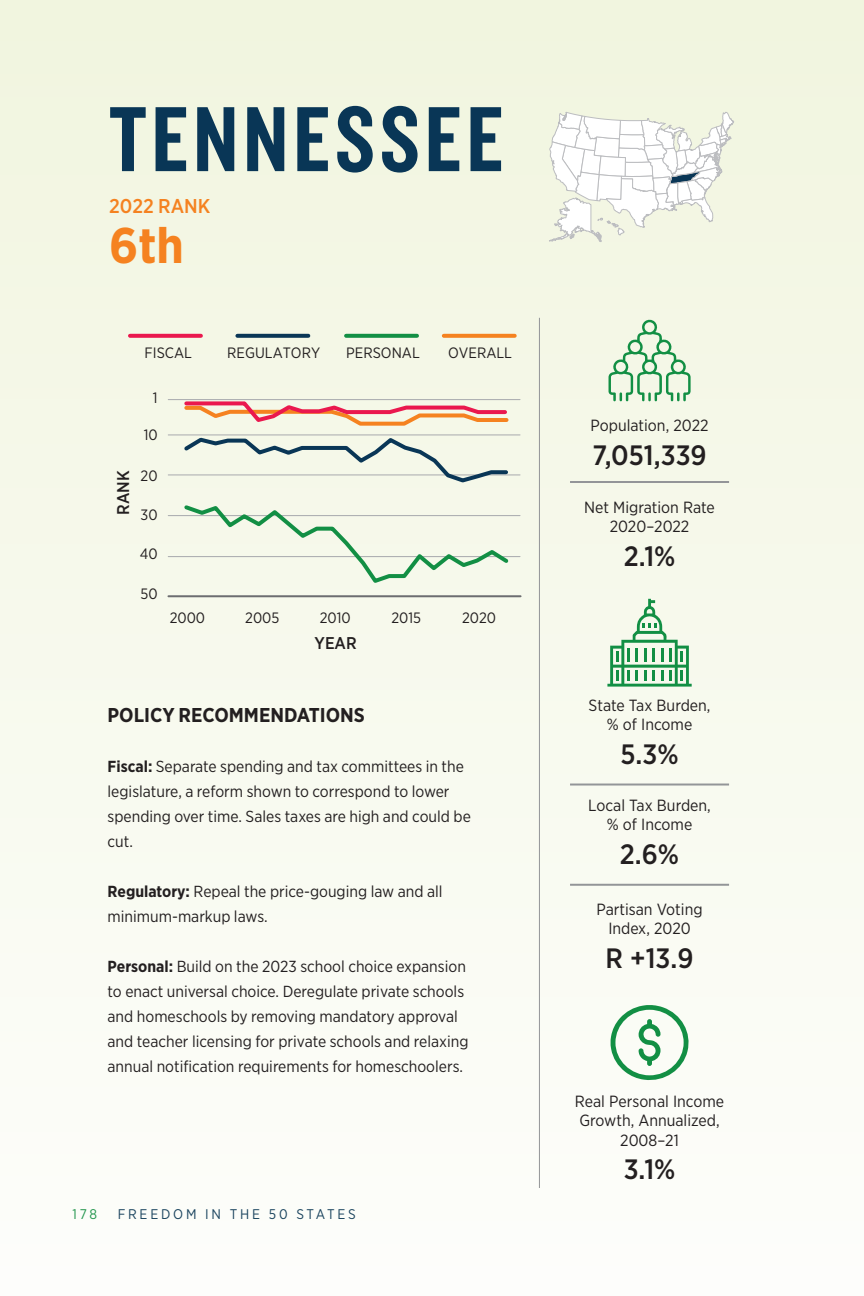
<style>
.page{position:relative;width:864px;height:1296px;background:#fff}
.page>*{position:absolute;margin:0;border:0;box-sizing:border-box;transform-origin:0 0}
.t1{font:96px "Knockout HTF49 Liteweight";letter-spacing:.05em;color:#093656}
.t2{font:700 50px "Gotham Narrow";color:#f58220}
.t3{font:500 28px "Gotham Narrow";color:#231f20}
.t4{font:700 20px "Gotham Narrow";color:#231f20}
.t5{font:500 20px "Gotham Narrow";color:#f58220}
.t6{font:500 17px "Gotham Narrow";color:#231f20}
.t7{font:16.2px/19.4px "Gotham Narrow";color:#231f20;text-align:center}
.t8{font:16px/25px "Gotham Narrow";color:#231f20}
.t9{font:15px "Gotham Narrow";color:#231f20}
.t10{font:14px "Gotham Narrow";letter-spacing:.2em;color:#093656}
.t11{font:14px "Gotham Narrow";color:#128f44}
.s1{font-weight:700}
</style>
<div class="page">
<div style="left:0;top:0;width:864px;height:1296px;background:linear-gradient(to bottom,#f1f5df,#fdfdfb)"></div>
<hr style="left:570px;top:481px;width:159px;height:2px;background:#939598">
<hr style="left:570px;top:784px;width:159px;height:2px;background:#939598">
<hr style="left:570px;top:884px;width:159px;height:2px;background:#939598">
<hr style="left:539px;top:318px;width:1px;height:870px;background:#939598">
<svg style="left:549px;top:112px;width:186px;height:130px"></svg>
<svg style="left:609px;top:319px;width:82px;height:82px;background:#c6e2c5"></svg>
<svg style="left:607px;top:599px;width:85px;height:88px;background:#b7dbbd"></svg>
<svg style="left:611px;top:1005px;width:81px;height:77px"></svg>
<hr style="left:168px;top:399px;width:352px;height:1px;background:#a8a9ad">
<hr style="left:168px;top:435px;width:352px;height:1px;background:#a8a9ad">
<hr style="left:168px;top:475px;width:352px;height:1px;background:#a8a9ad">
<hr style="left:168px;top:515px;width:352px;height:1px;background:#a8a9ad">
<hr style="left:168px;top:556px;width:352px;height:1px;background:#a8a9ad">
<hr style="left:168px;top:595px;width:353px;height:2px;background:#6c6d70">
<svg style="left:182px;top:400px;width:329px;height:28px;background:#f3c8b7"></svg>
<svg style="left:181px;top:435px;width:329px;height:50px;background:#dee5da"></svg>
<svg style="left:181px;top:502px;width:331px;height:84px;background:#e7f0df"></svg>
<svg style="left:130px;top:334px;width:71px;height:4px"></svg>
<svg style="left:237px;top:334px;width:71px;height:4px"></svg>
<svg style="left:444px;top:334px;width:71px;height:4px"></svg>
<svg style="left:346px;top:334px;width:71px;height:4px"></svg>
<h1 class="t1" style="left:109px;top:90px;width:396px">TENNESSEE</h1>
<p class="t5" style="left:109px;top:193px;width:103px">2022 RANK</p>
<h2 class="t2" style="left:109px;top:213px;width:76px">6th</h2>
<p class="t9" style="left:145px;top:343px;width:49px">FISCAL</p>
<p class="t9" style="left:227px;top:343px;width:94px">REGULATORY</p>
<p class="t9" style="left:346px;top:343px;width:75px">PERSONAL</p>
<p class="t9" style="left:448px;top:343px;width:65px">OVERALL</p>
<p class="t9" style="left:153px;top:389px;width:6px">1</p>
<p class="t9" style="left:144px;top:426px;width:15px">10</p>
<p class="t6" style="left:112px;top:515px;width:46px;rotate:-90deg">RANK</p>
<p class="t9" style="left:141px;top:466px;width:19px">20</p>
<p class="t9" style="left:141px;top:506px;width:19px">30</p>
<p class="t9" style="left:140px;top:545px;width:19px">40</p>
<p class="t9" style="left:141px;top:585px;width:19px">50</p>
<p class="t9" style="left:170px;top:608px;width:37px">2000</p>
<p class="t9" style="left:245px;top:608px;width:36px">2005</p>
<p class="t9" style="left:320px;top:608px;width:32px">2010</p>
<p class="t9" style="left:391px;top:608px;width:31px">2015</p>
<p class="t9" style="left:462px;top:608px;width:36px">2020</p>
<p class="t6" style="left:315px;top:632px;width:44px">YEAR</p>
<p class="t4" style="left:108px;top:702px;width:259px">POLICY RECOMMENDATIONS</p>
<p class="t8" style="left:108px;top:754px;width:365px"><span class="s1">Fiscal:</span> Separate spending and tax committees in the legislature, a reform shown to correspond to lower spending over time. Sales taxes are high and could be cut.</p>
<p class="t8" style="left:108px;top:879px;width:336px"><span class="s1">Regulatory:</span> Repeal the price-gouging law and all minimum-markup laws.</p>
<p class="t8" style="left:108px;top:954px;width:362px"><span class="s1">Personal:</span> Build on the 2023 school choice expansion to enact universal choice. Deregulate private schools and homeschools by removing mandatory approval and teacher licensing for private schools and relaxing annual notification requirements for homeschoolers.</p>
<p class="t11" style="left:73px;top:1206px;width:26px">178</p>
<p class="t10" style="left:118px;top:1206px;width:240px">FREEDOM IN THE 50 STATES</p>
<p class="t7" style="left:591px;top:415px;width:119px">Population, 2022</p>
<h3 class="t3" style="left:593px;top:437px;width:116px">7,051,339</h3>
<p class="t7" style="left:584px;top:497px;width:132px">Net Migration Rate<br>2020–2022</p>
<h3 class="t3" style="left:624px;top:538px;width:53px">2.1%</h3>
<p class="t7" style="left:589px;top:695px;width:123px">State Tax Burden, % of Income</p>
<h3 class="t3" style="left:620px;top:736px;width:60px">5.3%</h3>
<p class="t7" style="left:588px;top:795px;width:124px">Local Tax Burden, % of Income</p>
<h3 class="t3" style="left:620px;top:836px;width:61px">2.6%</h3>
<p class="t7" style="left:596px;top:899px;width:108px">Partisan Voting<br>Index, 2020</p>
<h3 class="t3" style="left:606px;top:940px;width:89px">R +13.9</h3>
<p class="t7" style="left:575px;top:1091px;width:151px">Real Personal Income<br>Growth, Annualized,<br>2008–21</p>
<h3 class="t3" style="left:624px;top:1152px;width:53px">3.1%</h3>
</div>
